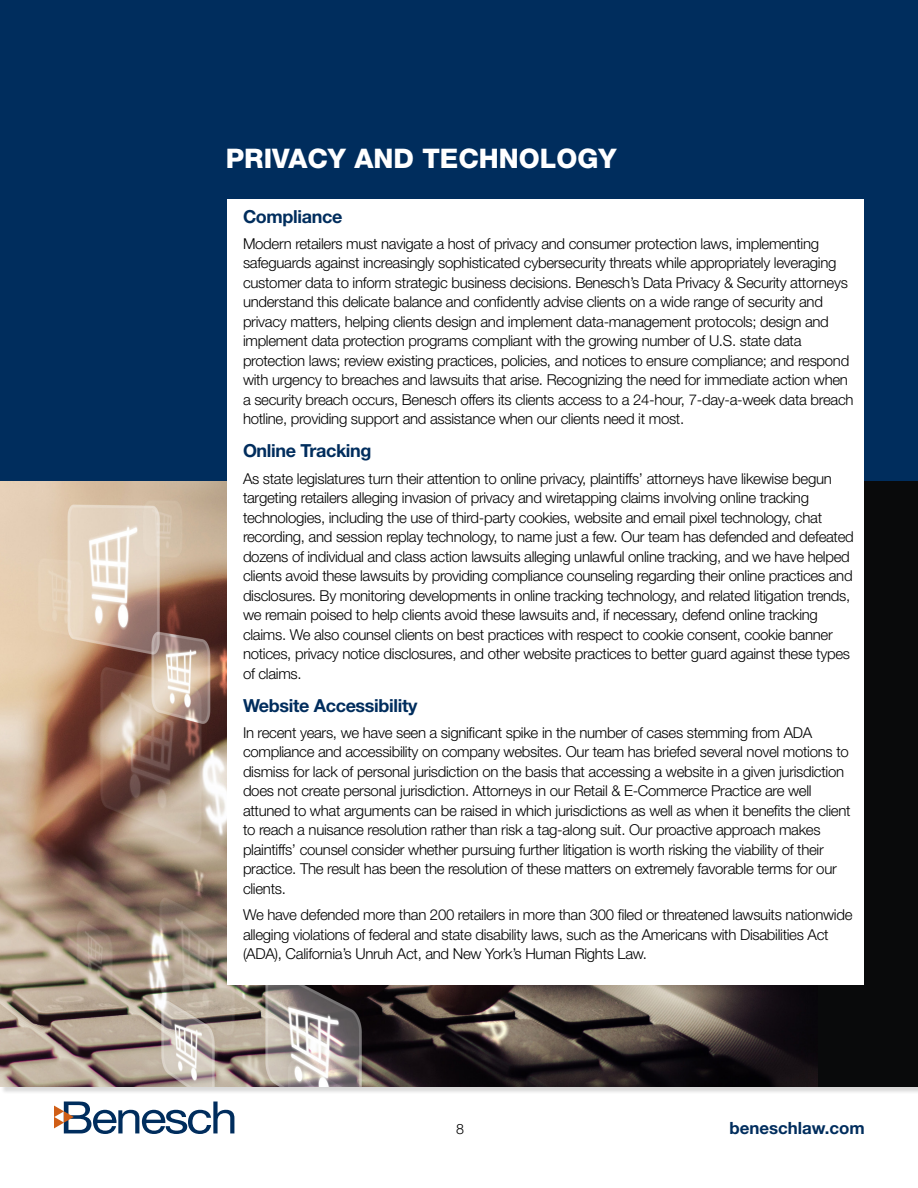
<style>
.page{position:relative;width:918px;height:1188px;background:#fff}
.page>*{position:absolute;margin:0;border:0;box-sizing:border-box;transform-origin:0 0}
.t1{font:800 27px "Helvetica Neue LT Std";color:#fff}
.t2{font:700 18px "Helvetica Neue LT Std";letter-spacing:-.02em;color:#002d5d}
.t3{font:700 16.95px "Helvetica Neue LT Std";color:#002d5d}
.t4{font:300 15px/19.5px "Helvetica Neue LT Std";letter-spacing:-.02em;color:#000}
.t5{font:300 14.25px "Helvetica Neue LT Std";color:#000}
</style>
<div class="page">
<svg style="left:54px;top:1102px;width:180px;height:32px"></svg>
<div style="left:0;top:481px;width:918px;height:605px;background:#090a0b"></div>
<img style="left:0;top:481px;width:818px;height:605px">
<div style="left:0;top:0;width:918px;height:481px;background:#002d5d"></div>
<div style="left:228px;top:199px;width:636px;height:786px;background:#fff"></div>
<h1 class="t1" style="left:226px;top:142px;width:392px">PRIVACY AND TECHNOLOGY</h1>
<p class="t2" style="left:243px;top:205px;width:101px">Compliance</p>
<p class="t4" style="left:243px;top:233px;width:612px">Modern retailers must navigate a host of privacy and consumer protection laws, implementing safeguards against increasingly sophisticated cybersecurity threats while appropriately leveraging customer data to inform strategic business decisions. Benesch’s Data Privacy &amp; Security attorneys understand this delicate balance and confidently advise clients on a wide range of security and privacy matters, helping clients design and implement data-management protocols; design and implement data protection programs compliant with the growing number of U.S. state data protection laws; review existing practices, policies, and notices to ensure compliance; and respond with urgency to breaches and lawsuits that arise. Recognizing the need for immediate action when a security breach occurs, Benesch offers its clients access to a 24-hour, 7-day-a-week data breach hotline, providing support and assistance when our clients need it most.</p>
<p class="t2" style="left:243px;top:440px;width:130px">Online Tracking</p>
<p class="t4" style="left:243px;top:468px;width:612px">As state legislatures turn their attention to online privacy, plaintiffs’ attorneys have likewise begun targeting retailers alleging invasion of privacy and wiretapping claims involving online tracking technologies, including the use of third-party cookies, website and email pixel technology, chat recording, and session replay technology, to name just a few. Our team has defended and defeated dozens of individual and class action lawsuits alleging unlawful online tracking, and we have helped clients avoid these lawsuits by providing compliance counseling regarding their online practices and disclosures. By monitoring developments in online tracking technology, and related litigation trends, we remain poised to help clients avoid these lawsuits and, if necessary, defend online tracking claims. We also counsel clients on best practices with respect to cookie consent, cookie banner notices, privacy notice disclosures, and other website practices to better guard against these types of claims.</p>
<p class="t2" style="left:243px;top:694px;width:176px">Website Accessibility</p>
<p class="t4" style="left:243px;top:722px;width:609px">In recent years, we have seen a significant spike in the number of cases stemming from ADA compliance and accessibility on company websites. Our team has briefed several novel motions to dismiss for lack of personal jurisdiction on the basis that accessing a website in a given jurisdiction does not create personal jurisdiction. Attorneys in our Retail &amp; E-Commerce Practice are well attuned to what arguments can be raised in which jurisdictions as well as when it benefits the client to reach a nuisance resolution rather than risk a tag-along suit. Our proactive approach makes plaintiffs’ counsel consider whether pursuing further litigation is worth risking the viability of their practice. The result has been the resolution of these matters on extremely favorable terms for our clients.</p>
<p class="t4" style="left:243px;top:905px;width:611px">We have defended more than 200 retailers in more than 300 filed or threatened lawsuits nationwide alleging violations of federal and state disability laws, such as the Americans with Disabilities Act (ADA), California’s Unruh Act, and New York’s Human Rights Law.</p>
<p class="t5" style="left:456px;top:1120px;width:9px">8</p>
<p class="t3" style="left:729px;top:1117px;width:137px">beneschlaw.com</p>
</div>
